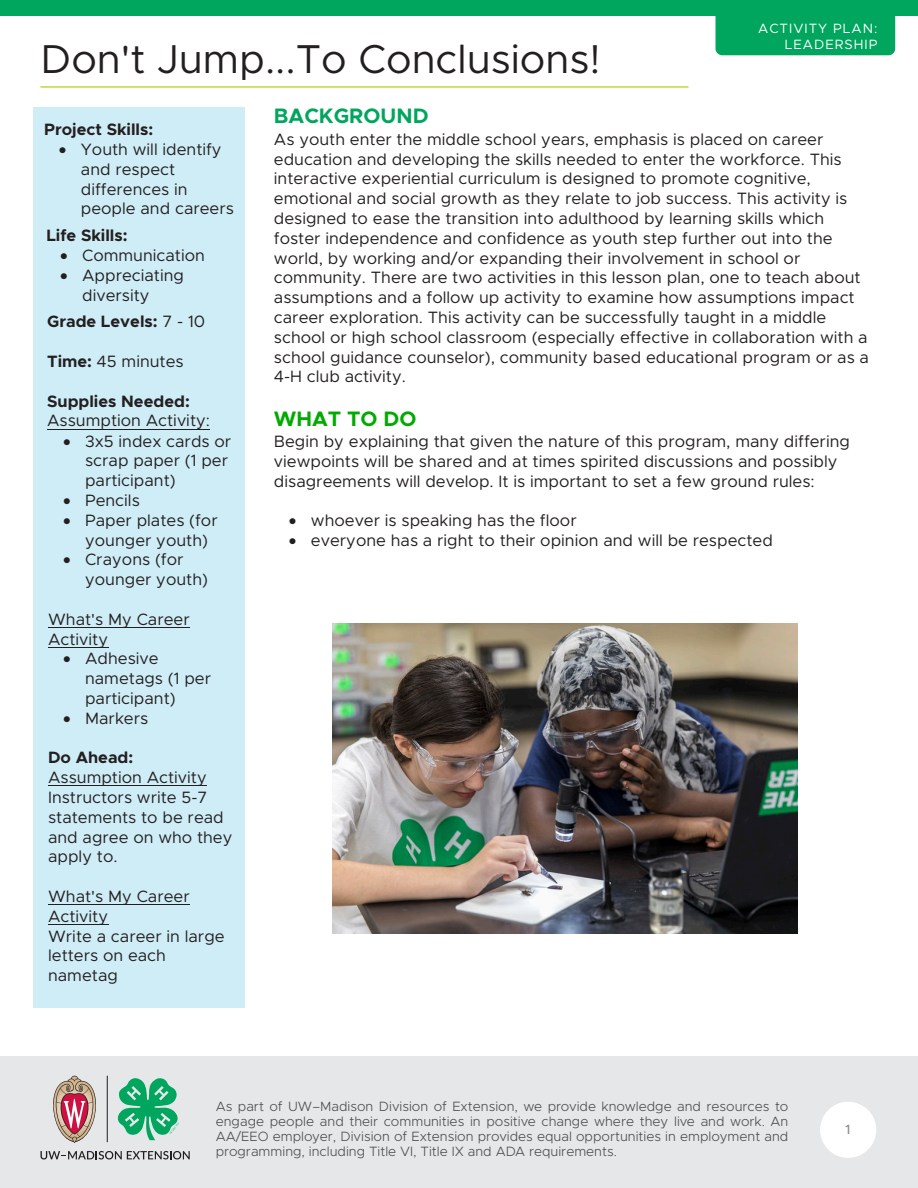
<style>
.page{position:relative;width:918px;height:1188px;background:#fff}
.page>*{position:absolute;margin:0;border:0;box-sizing:border-box;transform-origin:0 0}
.t1{font:40.5px "Metropolis";color:#231f20}
.Age_range{font:700 21px "Metropolis";color:#00a65d}
.Age_range-2{font:700 21px "Metropolis";color:#0a0}
.Age_range-3{font:16.5px/19.8px "Metropolis";color:#231f20}
.t2{font:700 16.5px "Metropolis";color:#231f20}
.t3{font:300 13.5px/15px "Metropolis";color:#4c4c4d;text-align:justify}
.t4{font:13.5px/16.2px "Metropolis";letter-spacing:.075em;color:#fff;text-align:right}
.t5{font:500 13.5px "Metropolis";color:#8a8c8f}
.s1{font-weight:400}
.s2{font-weight:700}
</style>
<div class="page">
<div style="left:0;top:1056px;width:918px;height:132px;background:#e6e7e9"></div>
<hr style="left:107px;top:1076px;width:1px;height:66px;background:#231f20">
<svg style="left:117px;top:1078px;width:62px;height:62px"></svg>
<svg style="left:53px;top:1076px;width:43px;height:67px"></svg>
<svg style="left:40px;top:1151px;width:150px;height:8px"></svg>
<div style="left:820px;top:1102px;width:56px;height:56px;background:#fff;border-radius:50%"></div>
<div style="left:0;top:0;width:918px;height:16px;background:#00a65d"></div>
<div style="left:716px;top:16px;width:179px;height:39px;background:#00a65d"></div>
<hr style="left:40px;top:86px;width:648px;height:2px;background:#c2d83f">
<div style="left:34px;top:108px;width:211px;height:900px;background:#cfedf7"></div>
<hr style="left:47px;top:429px;width:163px;height:1px;background:#231f20">
<hr style="left:48px;top:924px;width:60px;height:1px;background:#231f20">
<hr style="left:48px;top:904px;width:142px;height:1px;background:#231f20">
<hr style="left:48px;top:785px;width:159px;height:1px;background:#231f20">
<hr style="left:48px;top:647px;width:60px;height:1px;background:#231f20">
<hr style="left:48px;top:627px;width:142px;height:1px;background:#231f20">
<img style="left:333px;top:623px;width:464px;height:310px">
<p class="t1" style="left:40px;top:36px;width:562px">Don't Jump...To Conclusions!</p>
<p class="t4" style="left:758px;top:20px;width:121px">ACTIVITY PLAN:<br>LEADERSHIP</p>
<p class="t2" style="left:44px;top:120px;width:110px">Project Skills:</p>
<p class="Age_range-3" style="left:81px;top:139px;width:155px;text-indent:-22px">• Youth will identify and respect differences in people and careers</p>
<p class="t2" style="left:46px;top:226px;width:83px">Life Skills:</p>
<p class="Age_range-3" style="left:60px;top:245px;width:146px">• Communication</p>
<p class="Age_range-3" style="left:82px;top:265px;width:103px;text-indent:-22px">• Appreciating diversity</p>
<p class="t2" style="left:47px;top:312px;width:160px">Grade Levels: <span class="s1">7 - 10</span></p>
<p class="Age_range-3" style="left:47px;top:351px;width:138px"><span class="s2">Time:</span> 45 minutes</p>
<p class="t2" style="left:47px;top:391px;width:144px">Supplies Needed:</p>
<p class="Age_range-3" style="left:47px;top:411px;width:164px">Assumption Activity:</p>
<p class="Age_range-3" style="left:85px;top:431px;width:148px;text-indent:-22px">• 3x5 index cards or scrap paper (1 per participant)</p>
<p class="Age_range-3" style="left:63px;top:490px;width:78px">• Pencils</p>
<p class="Age_range-3" style="left:85px;top:510px;width:134px;text-indent:-22px">• Paper plates (for younger youth)</p>
<p class="Age_range-3" style="left:85px;top:550px;width:124px;text-indent:-22px">• Crayons (for younger youth)</p>
<p class="Age_range-3" style="left:48px;top:609px;width:143px">What's My Career<br>Activity</p>
<p class="Age_range-3" style="left:85px;top:649px;width:128px;text-indent:-22px">• Adhesive nametags (1 per participant)</p>
<p class="Age_range-3" style="left:63px;top:708px;width:87px">• Markers</p>
<p class="t2" style="left:48px;top:748px;width:87px">Do Ahead:</p>
<p class="Age_range-3" style="left:48px;top:768px;width:186px">Assumption Activity<br>Instructors write 5-7 statements to be read and agree on who they apply to.</p>
<p class="Age_range-3" style="left:48px;top:886px;width:178px">What's My Career<br>Activity<br>Write a career in large letters on each nametag</p>
<p class="Age_range" style="left:274px;top:104px;width:156px">BACKGROUND</p>
<p class="Age_range-3" style="left:274px;top:129px;width:597px">As youth enter the middle school years, emphasis is placed on career education and developing the skills needed to enter the workforce. This interactive experiential curriculum is designed to promote cognitive, emotional and social growth as they relate to job success. This activity is designed to ease the transition into adulthood by learning skills which foster independence and confidence as youth step further out into the world, by working and/or expanding their involvement in school or community. There are two activities in this lesson plan, one to teach about assumptions and a follow up activity to examine how assumptions impact career exploration. This activity can be successfully taught in a middle school or high school classroom (especially effective in collaboration with a school guidance counselor), community based educational program or as a 4-H club activity.</p>
<p class="Age_range-2" style="left:274px;top:406px;width:144px">WHAT TO DO</p>
<p class="Age_range-3" style="left:274px;top:432px;width:578px">Begin by explaining that given the nature of this program, many differing viewpoints will be shared and at times spirited discussions and possibly disagreements will develop. It is important to set a few ground rules:</p>
<p class="Age_range-3" style="left:289px;top:511px;width:289px">• whoever is speaking has the floor</p>
<p class="Age_range-3" style="left:289px;top:531px;width:485px">• everyone has a right to their opinion and will be respected</p>
<p class="t3" style="left:216px;top:1099px;width:574px">As part of UW–Madison Division of Extension, we provide knowledge and resources to engage people and their communities in positive change where they live and work. An AA/EEO employer, Division of Extension provides equal opportunities in employment and programming, including Title VI, Title IX and ADA requirements.</p>
<p class="t5" style="left:846px;top:1121px;width:7px">1</p>
</div>
